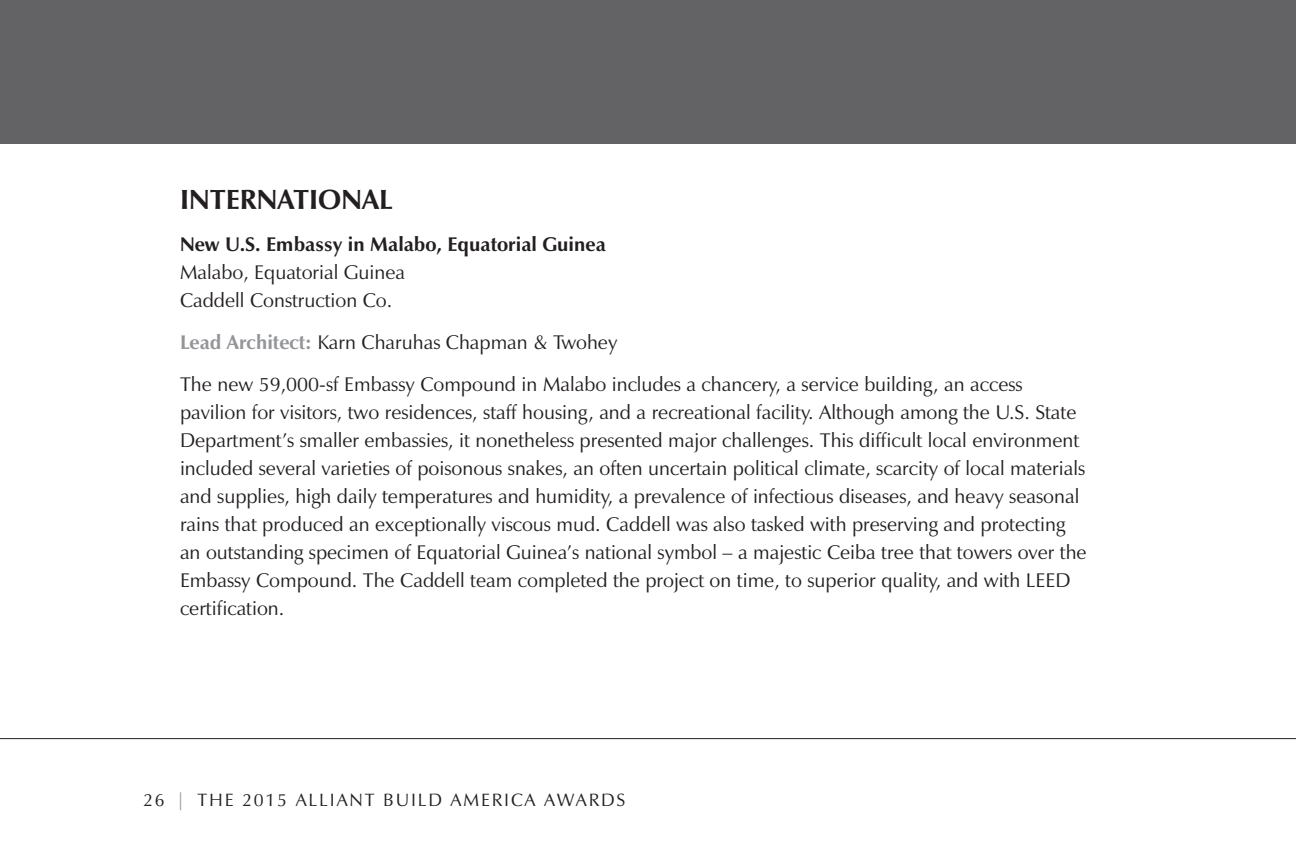
<style>
.page{position:relative;width:1296px;height:864px;background:#fff}
.page>*{position:absolute;margin:0;border:0;box-sizing:border-box;transform-origin:0 0}
.category_head{font:700 28px "Zapf Humanist 601 BT";color:#231f20}
.body10{font:20px/28px "Zapf Humanist 601 BT";color:#231f20}
.body10_nospace{font:20px "Zapf Humanist 601 BT";color:#231f20}
.colon_text{font:20px "Zapf Humanist 601 BT";color:#231f20}
.body10-2{font:700 20px "Zapf Humanist 601 BT";color:#231f20}
.t1{font:18px "Zapf Humanist 601 BT";letter-spacing:.1em;color:#231f20}
.s1{font-weight:700;color:#939598}
.s2{color:#939598}
</style>
<div class="page">
<div style="left:0;top:0;width:1296px;height:144px;background:#636366"></div>
<hr style="left:0;top:738px;width:1296px;height:1px;background:#231f20">
<p class="category_head" style="left:180px;top:182px;width:214px">INTERNATIONAL</p>
<p class="body10-2" style="left:180px;top:231px;width:427px">New U.S. Embassy in Malabo, Equatorial Guinea</p>
<p class="body10_nospace" style="left:180px;top:259px;width:227px">Malabo, Equatorial Guinea</p>
<p class="body10_nospace" style="left:180px;top:287px;width:214px">Caddell Construction Co.</p>
<p class="colon_text" style="left:180px;top:329px;width:439px"><span class="s1">Lead Architect:</span> Karn Charuhas Chapman &amp; Twohey</p>
<p class="body10" style="left:180px;top:370px;width:908px">The new 59,000-sf Embassy Compound in Malabo includes a chancery, a service building, an access pavilion for visitors, two residences, staff housing, and a recreational facility. Although among the U.S. State Department’s smaller embassies, it nonetheless presented major challenges. This difficult local environment included several varieties of poisonous snakes, an often uncertain political climate, scarcity of local materials and supplies, high daily temperatures and humidity, a prevalence of infectious diseases, and heavy seasonal rains that produced an exceptionally viscous mud. Caddell was also tasked with preserving and protecting an outstanding specimen of Equatorial Guinea’s national symbol – a majestic Ceiba tree that towers over the Embassy Compound. The Caddell team completed the project on time, to superior quality, and with LEED certification.</p>
<p class="t1" style="left:143px;top:788px;width:484px">26 <span class="s2">|</span> THE 2015 ALLIANT BUILD AMERICA AWARDS</p>
</div>
